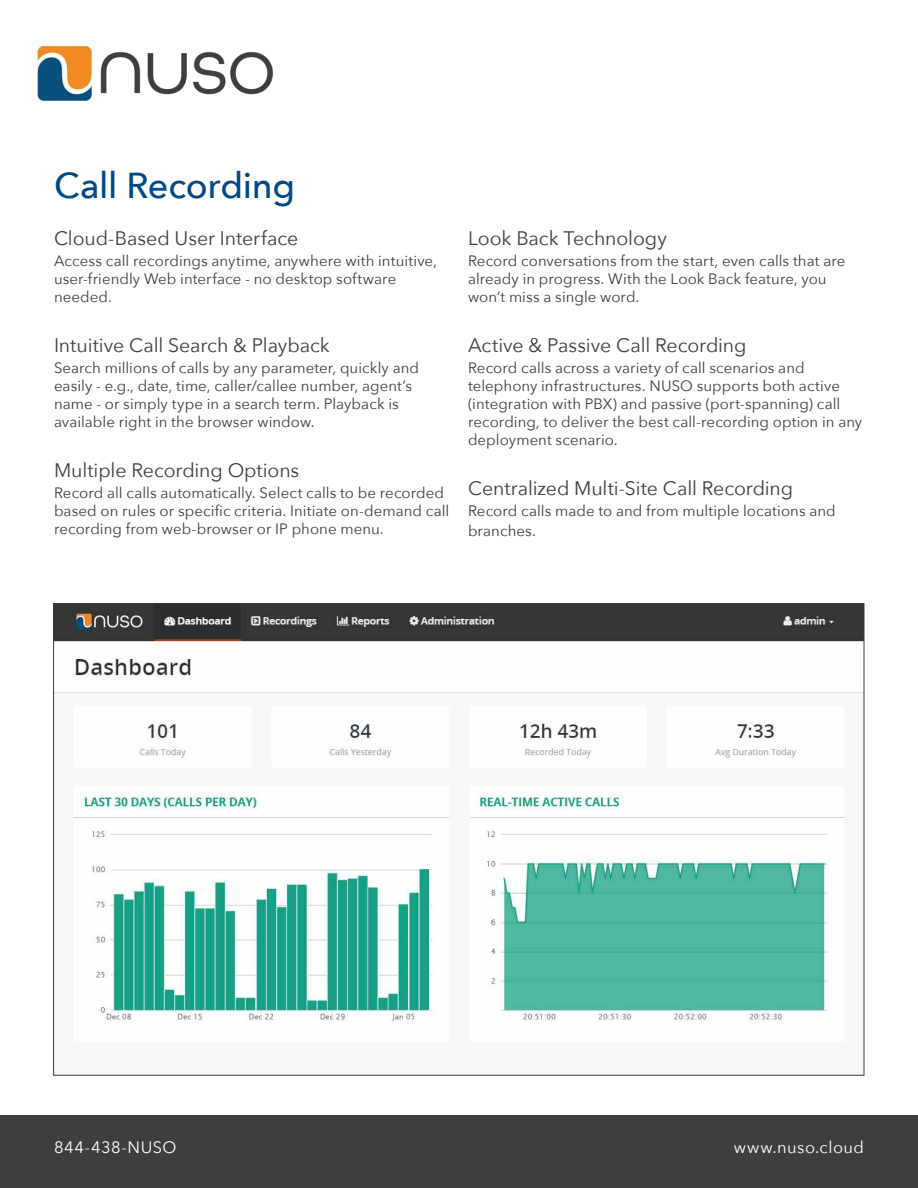
<style>
.page{position:relative;width:918px;height:1188px;background:#fff}
.page>*{position:absolute;margin:0;border:0;box-sizing:border-box;transform-origin:0 0}
.t1{font:500 36px "Avenir Next";letter-spacing:-.01em;color:#004987}
.t2{font:19.5px "Avenir Next";letter-spacing:-.005em;color:#3e3e3e}
.t3{font:16.5px "Avenir Next";letter-spacing:.025em;color:#fff}
.t4{font:15px/18px "Avenir Next";letter-spacing:.005em;color:#3e3e3e}
</style>
<div class="page">
<div style="left:0;top:1115px;width:918px;height:73px;background:#3e3e3e"></div>
<img style="left:37px;top:46px;width:236px;height:55px">
<img style="left:55px;top:606px;width:807px;height:416px">
<h1 class="t1" style="left:54px;top:170px;width:243px">Call Recording</h1>
<h2 class="t2" style="left:54px;top:230px;width:246px">Cloud-Based User Interface</h2>
<p class="t4" style="left:54px;top:253px;width:384px">Access call recordings anytime, anywhere with intuitive, user-friendly Web interface - no desktop software needed.</p>
<h2 class="t2" style="left:54px;top:337px;width:277px">Intuitive Call Search &amp; Playback</h2>
<p class="t4" style="left:54px;top:360px;width:367px">Search millions of calls by any parameter, quickly and easily - e.g., date, time, caller/callee number, agent’s name - or simply type in a search term. Playback is available right in the browser window.</p>
<h2 class="t2" style="left:54px;top:462px;width:247px">Multiple Recording Options</h2>
<p class="t4" style="left:54px;top:485px;width:397px">Record all calls automatically. Select calls to be recorded based on rules or specific criteria. Initiate on-demand call recording from web-browser or IP phone menu.</p>
<h2 class="t2" style="left:468px;top:230px;width:200px">Look Back Technology</h2>
<p class="t4" style="left:468px;top:253px;width:379px">Record conversations from the start, even calls that are already in progress. With the Look Back feature, you won’t miss a single word.</p>
<h2 class="t2" style="left:468px;top:337px;width:280px">Active &amp; Passive Call Recording</h2>
<p class="t4" style="left:468px;top:360px;width:396px">Record calls across a variety of call scenarios and telephony infrastructures. NUSO supports both active (integration with PBX) and passive (port-spanning) call recording, to deliver the best call-recording option in any deployment scenario.</p>
<h2 class="t2" style="left:468px;top:480px;width:327px">Centralized Multi-Site Call Recording</h2>
<p class="t4" style="left:468px;top:502px;width:369px;line-height:19.8px">Record calls made to and from multiple locations and branches.</p>
<p class="t3" style="left:54px;top:1140px;width:124px">844-438-NUSO</p>
<p class="t3" style="left:734px;top:1140px;width:132px">www.nuso.cloud</p>
</div>
